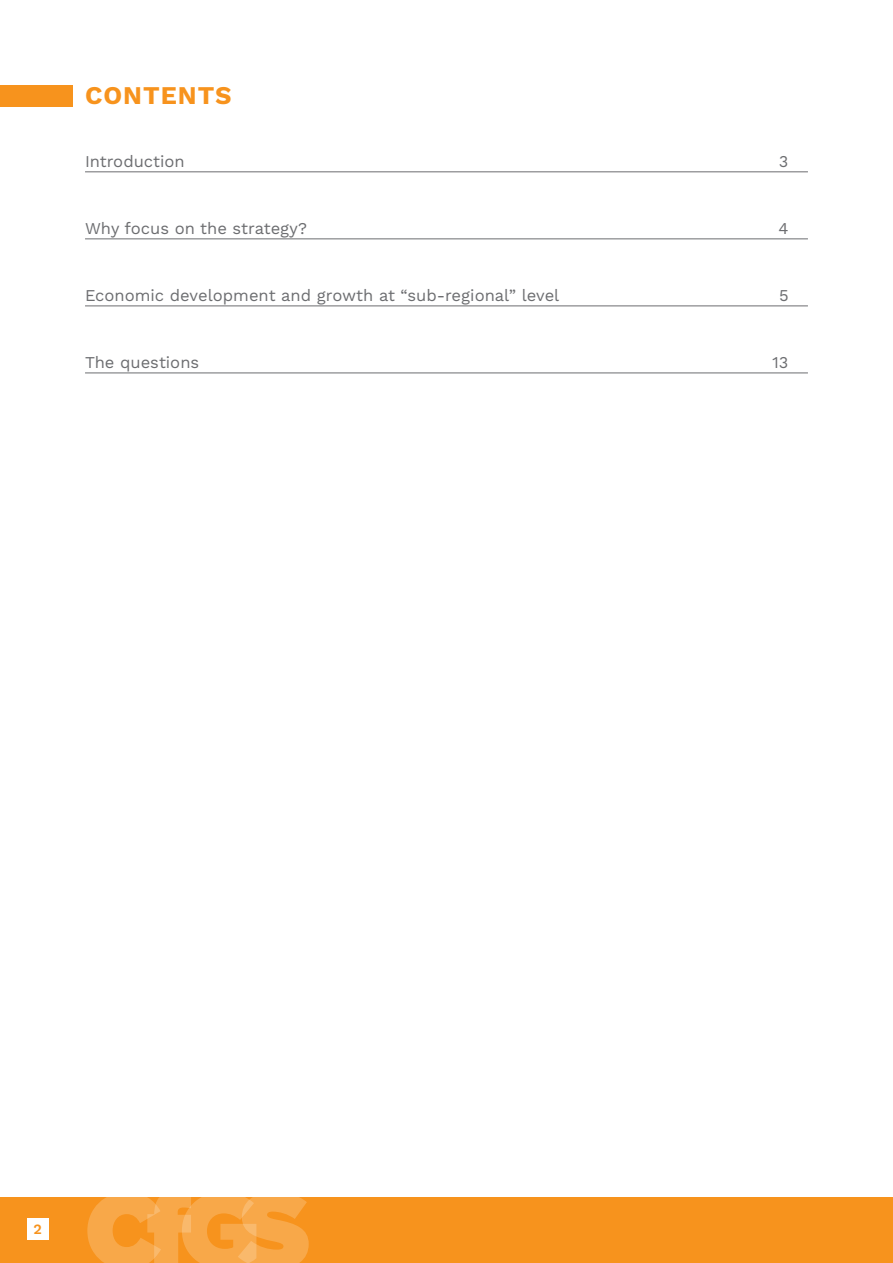
<style>
.page{position:relative;width:893px;height:1263px;background:#fff}
.page>*{position:absolute;margin:0;border:0;box-sizing:border-box;transform-origin:0 0}
.t1{font:700 25.5px "Work Sans";letter-spacing:.04em;color:#f7931d}
.t2{font:16.5px "Work Sans";color:#6c6d70}
.t3{font:600 14.25px "Work Sans";color:#f7931d}
</style>
<div class="page">
<div style="left:0;top:1197px;width:893px;height:66px;background:#f7931d"></div>
<div style="left:27px;top:1218px;width:21px;height:22px;background:#fff"></div>
<svg style="left:87px;top:1197px;width:222px;height:66px"></svg>
<hr style="left:892px;top:1196px;width:1px;height:67px;background:#f7931d">
<hr style="left:85px;top:171px;width:723px;height:1px;background:#6c6d70">
<hr style="left:85px;top:238px;width:723px;height:1px;background:#6c6d70">
<hr style="left:85px;top:305px;width:723px;height:1px;background:#6c6d70">
<hr style="left:85px;top:373px;width:723px;height:1px;background:#6c6d70">
<div style="left:0;top:85px;width:72px;height:21px;background:#f7931d"></div>
<h1 class="t1" style="left:85px;top:81px;width:148px">CONTENTS</h1>
<p class="t2" style="left:85px;top:152px;width:101px">Introduction</p>
<p class="t2" style="left:779px;top:152px;width:11px">3</p>
<p class="t2" style="left:85px;top:219px;width:224px">Why focus on the strategy?</p>
<p class="t2" style="left:778px;top:219px;width:12px">4</p>
<p class="t2" style="left:85px;top:286px;width:476px">Economic development and growth at “sub-regional” level</p>
<p class="t2" style="left:779px;top:286px;width:11px">5</p>
<p class="t2" style="left:85px;top:353px;width:116px">The questions</p>
<p class="t2" style="left:772px;top:353px;width:18px">13</p>
<p class="t3" style="left:33px;top:1221px;width:10px">2</p>
</div>
